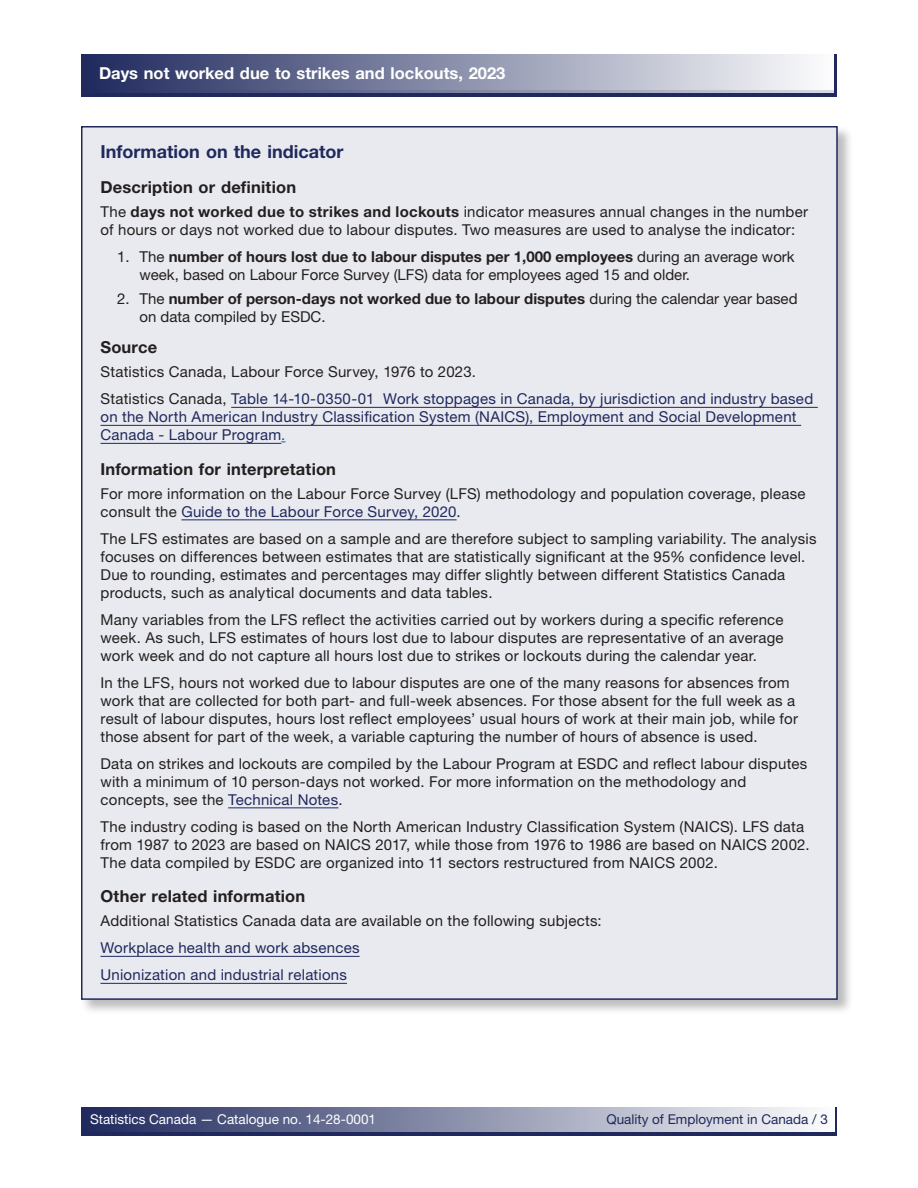
<style>
.page{position:relative;width:918px;height:1188px;background:#fff}
.page>*{position:absolute;margin:0;border:0;box-sizing:border-box;transform-origin:0 0}
.ART-subhead{font:700 18px "Helvetica Neue LT Std";color:#1f295d}
.ART-subhead_2{font:700 16.5px "Helvetica Neue LT Std";letter-spacing:.01em;color:#231f20}
.t1{font:700 16.5px "Helvetica Neue LT Std";color:#fff}
.BodyText{font:15px/18px "Helvetica Neue LT Std";letter-spacing:.015em;color:#231f20}
.BodyText-2{font:15px/18px "Helvetica Neue LT Std";letter-spacing:.015em;color:#1f295d}
.t2{font:13.5px "Helvetica Neue LT Std";color:#fff}
.t3{font:13.5px "Helvetica Neue LT Std";color:#1f295d}
.s1{font-weight:700}
.s2{color:#231f20}
.s3{color:#175d9e}
.s4{color:#1f295d}
</style>
<div class="page">
<div style="left:81px;top:1131px;width:756px;height:5px;background:#1f295d"></div>
<div style="left:81px;top:1107px;width:756px;height:25px;background:linear-gradient(to right,#1f295d,#fafafb)"></div>
<svg style="left:836px;top:1107px;width:1px;height:25px"></svg>
<div style="left:81px;top:54px;width:756px;height:41px;background:linear-gradient(to right,#1d275c,#fcfdfd)"></div>
<div style="left:81px;top:92px;width:756px;height:6px;background:#1f295d"></div>
<svg style="left:81px;top:90px;width:754px;height:3px;background:#7c81a0"></svg>
<hr style="left:835px;top:54px;width:2px;height:41px;background:#1f295d">
<div style="left:80px;top:125px;width:773px;height:891px;background:#231f20;opacity:.3"></div>
<div style="left:82px;top:127px;width:755px;height:872px;background:#e9eaef"></div>
<hr style="left:231px;top:407px;width:587px;height:1px;background:#1f295d">
<hr style="left:100px;top:425px;width:701px;height:1px;background:#1f295d">
<hr style="left:100px;top:443px;width:181px;height:1px;background:#1f295d">
<hr style="left:181px;top:520px;width:276px;height:1px;background:#1f295d">
<hr style="left:228px;top:808px;width:110px;height:1px;background:#1f295d">
<hr style="left:100px;top:956px;width:260px;height:1px;background:#1f295d">
<hr style="left:100px;top:983px;width:247px;height:1px;background:#1f295d">
<p class="t1" style="left:99px;top:63px;width:408px">Days not worked due to strikes and lockouts, 2023</p>
<p class="ART-subhead" style="left:100px;top:141px;width:245px">Information on the indicator</p>
<p class="ART-subhead_2" style="left:100px;top:177px;width:197px">Description or definition</p>
<p class="BodyText" style="left:100px;top:202px;width:709px">The <span class="s1">days not worked due to strikes and lockouts</span> indicator measures annual changes in the number of hours or days not worked due to labour disputes. Two measures are used to analyse the indicator:</p>
<p class="BodyText" style="left:140px;top:247px;width:657px;text-indent:-22px">1. The <span class="s1">number of hours lost due to labour disputes per 1,000 employees</span> during an average work week, based on Labour Force Survey (LFS) data for employees aged 15 and older.</p>
<p class="BodyText" style="left:140px;top:289px;width:660px;text-indent:-22px">2. The <span class="s1">number of person-days not worked due to labour disputes</span> during the calendar year based on data compiled by ESDC.</p>
<p class="ART-subhead_2" style="left:100px;top:337px;width:58px">Source</p>
<p class="BodyText" style="left:100px;top:363px;width:377px">Statistics Canada, Labour Force Survey, 1976 to 2023.</p>
<p class="BodyText-2" style="left:100px;top:390px;width:714px"><span class="s2">Statistics Canada,</span> Table 14-10-0350-01 Work stoppages in Canada, by jurisdiction and industry based on the North American Industry Classification System (NAICS), Employment and Social Development<br>Canada - Labour Program<span class="s3">.</span></p>
<p class="ART-subhead_2" style="left:100px;top:459px;width:237px">Information for interpretation</p>
<p class="BodyText" style="left:100px;top:484px;width:707px">For more information on the Labour Force Survey (LFS) methodology and population coverage, please consult the <span class="s4">Guide to the Labour Force Survey, 2020</span>.</p>
<p class="BodyText" style="left:100px;top:529px;width:718px">The LFS estimates are based on a sample and are therefore subject to sampling variability. The analysis focuses on differences between estimates that are statistically significant at the 95% confidence level.<br>Due to rounding, estimates and percentages may differ slightly between different Statistics Canada products, such as analytical documents and data tables.</p>
<p class="BodyText" style="left:100px;top:610px;width:685px;text-align:justify">Many variables from the LFS reflect the activities carried out by workers during a specific reference week. As such, LFS estimates of hours lost due to labour disputes are representative of an average work week and do not capture all hours lost due to strikes or lockouts during the calendar year.</p>
<p class="BodyText" style="left:100px;top:673px;width:699px">In the LFS, hours not worked due to labour disputes are one of the many reasons for absences from work that are collected for both part- and full-week absences. For those absent for the full week as a result of labour disputes, hours lost reflect employees’ usual hours of work at their main job, while for those absent for part of the week, a variable capturing the number of hours of absence is used.</p>
<p class="BodyText" style="left:100px;top:754px;width:708px">Data on strikes and lockouts are compiled by the Labour Program at ESDC and reflect labour disputes with a minimum of 10 person-days not worked. For more information on the methodology and concepts, see the <span class="s4">Technical Notes</span>.</p>
<p class="BodyText" style="left:100px;top:817px;width:711px">The industry coding is based on the North American Industry Classification System (NAICS). LFS data from 1987 to 2023 are based on NAICS 2017, while those from 1976 to 1986 are based on NAICS 2002.<br>The data compiled by ESDC are organized into 11 sectors restructured from NAICS 2002.</p>
<p class="ART-subhead_2" style="left:100px;top:886px;width:206px">Other related information</p>
<p class="BodyText" style="left:100px;top:912px;width:503px">Additional Statistics Canada data are available on the following subjects:</p>
<p class="BodyText-2" style="left:100px;top:939px;width:261px">Workplace health and work absences</p>
<p class="BodyText-2" style="left:100px;top:966px;width:248px">Unionization and industrial relations</p>
<p class="t2" style="left:90px;top:1111px;width:288px">Statistics Canada — Catalogue no. 14-28-0001</p>
<p class="t3" style="left:606px;top:1111px;width:223px">Quality of Employment in Canada / 3</p>
</div>
